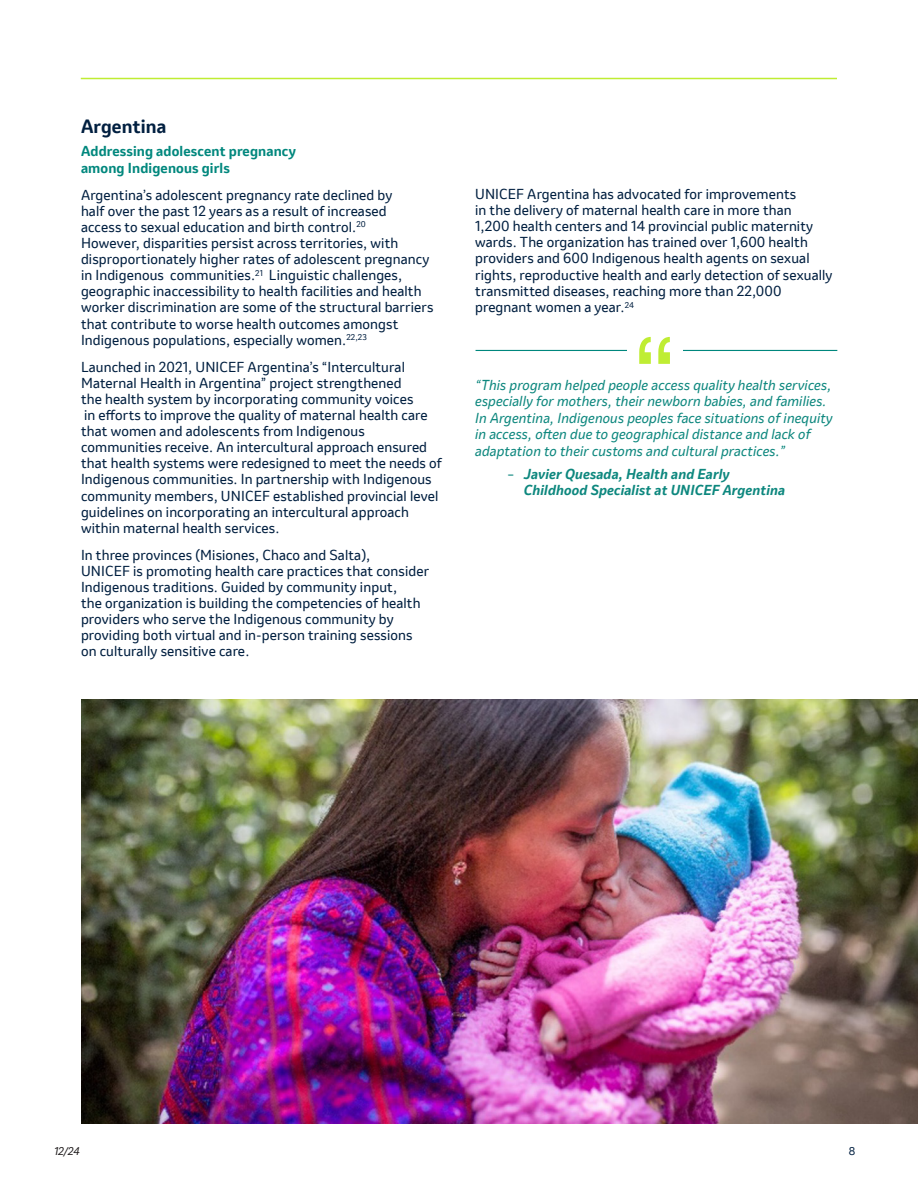
<style>
.page{position:relative;width:918px;height:1188px;background:#fff}
.page>*{position:absolute;margin:0;border:0;box-sizing:border-box;transform-origin:0 0}
.t1{font:700 18px "Invention";letter-spacing:.01em;color:#001f40}
.t2{font:13.5px/16.2px "Invention";letter-spacing:.01em;color:#001f40}
.t3{font:italic 13.5px/16.5px "Invention";letter-spacing:.015em;color:#0d877e}
.t4{font:italic 700 13.5px/16.5px "Invention";letter-spacing:.015em;color:#0d877e}
.t5{font:700 13.5px/16.5px "Invention";letter-spacing:.01em;color:#00877d}
.t6{font:italic 10.5px "Invention";color:#231f20}
.t7{font:10.5px "Invention";color:#001f40}
.s1{font-weight:400;font-style:normal}
</style>
<div class="page">
<hr style="left:81px;top:78px;width:756px;height:1px;background:#bfed33">
<hr style="left:476px;top:350px;width:361px;height:1px;background:#00877d">
<div style="left:627px;top:333px;width:55px;height:37px;background:#fff"></div>
<svg style="left:639px;top:337px;width:31px;height:27px"></svg>
<img style="left:81px;top:700px;width:837px;height:424px">
<p class="t1" style="left:81px;top:113px;width:87px">Argentina</p>
<p class="t5" style="left:81px;top:143px;width:216px">Addressing adolescent pregnancy among Indigenous girls</p>
<p class="t2" style="left:81px;top:186px;width:354px">Argentina’s adolescent pregnancy rate declined by<br>half over the past 12 years as a result of increased<br>access to sexual education and birth control.<sup>20<br></sup>However, disparities persist across territories, with disproportionately higher rates of adolescent pregnancy in Indigenous communities.<sup>21</sup> Linguistic challenges, geographic inaccessibility to health facilities and health worker discrimination are some of the structural barriers that contribute to worse health outcomes amongst Indigenous populations, especially women.<sup>22,23</sup></p>
<p class="t2" style="left:81px;top:358px;width:362px">Launched in 2021, UNICEF Argentina’s “Intercultural Maternal Health in Argentina” project strengthened<br>the health system by incorporating community voices<br>in efforts to improve the quality of maternal health care that women and adolescents from Indigenous communities receive. An intercultural approach ensured that health systems were redesigned to meet the needs of Indigenous communities. In partnership with Indigenous community members, UNICEF established provincial level guidelines on incorporating an intercultural approach within maternal health services.</p>
<p class="t2" style="left:81px;top:547px;width:350px">In three provinces (Misiones, Chaco and Salta),<br>UNICEF is promoting health care practices that consider Indigenous traditions. Guided by community input,<br>the organization is building the competencies of health providers who serve the Indigenous community by providing both virtual and in-person training sessions on culturally sensitive care.</p>
<p class="t2" style="left:475px;top:186px;width:359px">UNICEF Argentina has advocated for improvements<br>in the delivery of maternal health care in more than<br>1,200 health centers and 14 provincial public maternity wards. The organization has trained over 1,600 health providers and 600 Indigenous health agents on sexual rights, reproductive health and early detection of sexually transmitted diseases, reaching more than 22,000 pregnant women a year.<sup>24</sup></p>
<p class="t3" style="left:475px;top:376px;width:359px">“This program helped people access quality health services, especially for mothers, their newborn babies, and families.<br>In Argentina, Indigenous peoples face situations of inequity in access, often due to geographical distance and lack of adaptation to their customs and cultural practices.”</p>
<p class="t4" style="left:524px;top:465px;width:263px;text-indent:-16px"><span class="s1">–</span> Javier Quesada, Health and Early<br>Childhood Specialist at UNICEF Argentina</p>
<p class="t6" style="left:54px;top:1144px;width:27px">12/24</p>
<p class="t7" style="left:849px;top:1144px;width:8px">8</p>
</div>
